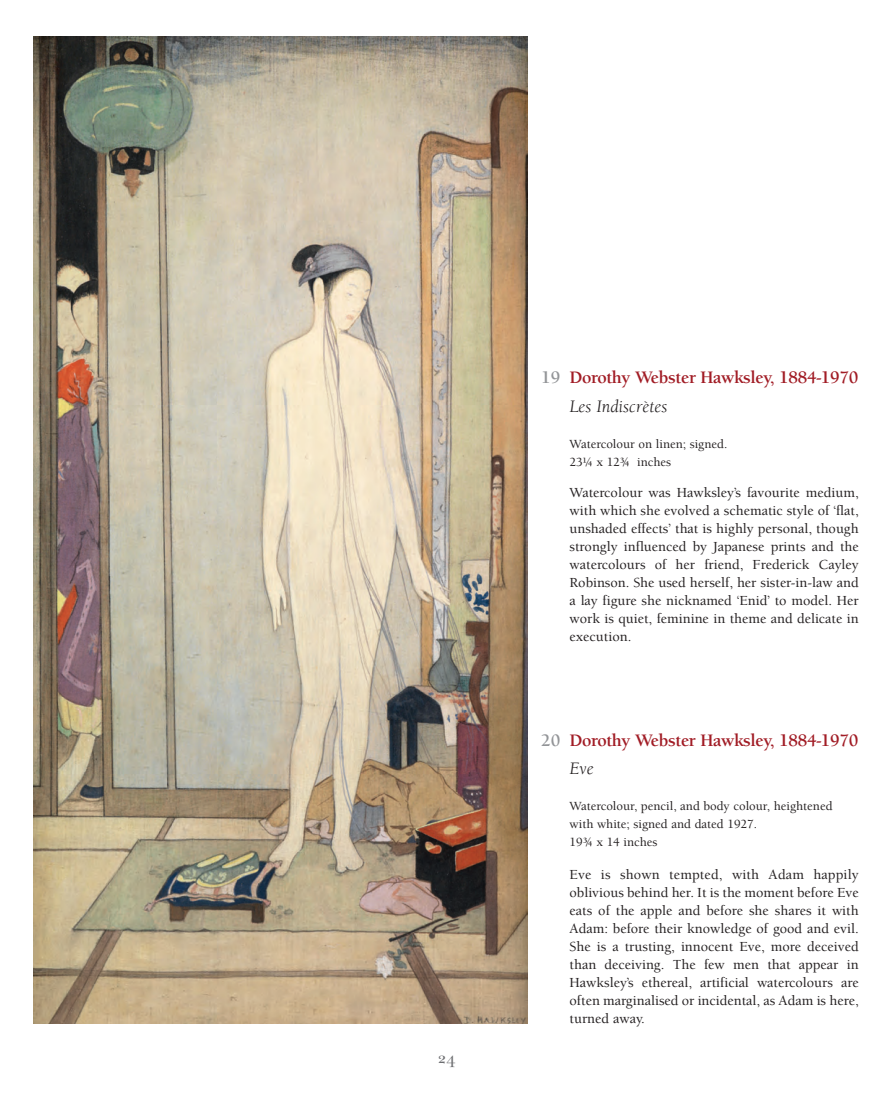
<style>
.page{position:relative;width:896px;height:1107px;background:#fff}
.page>*{position:absolute;margin:0;border:0;box-sizing:border-box;transform-origin:0 0}
.t1{font:700 18px "Berkeley";letter-spacing:-.02em;color:#a11c25}
.t2{font:italic 18px "Berkeley";color:#231f20}
.t3{font:700 18px "Berkeley";color:#939598}
.t4{font:16.5px "New Baskerville SC";color:#6c6d70}
.t5{font:500 14.25px/18px "Berkeley";color:#231f20;text-align:justify}
.t6{font:500 12.75px/18px "Berkeley";color:#231f20}
</style>
<div class="page">
<img style="left:33px;top:37px;width:494px;height:986px">
<p class="t4" style="left:437px;top:1051px;width:20px">24</p>
<p class="t3" style="left:541px;top:371px;width:21px">19</p>
<p class="t1" style="left:569px;top:371px;width:290px">Dorothy Webster Hawksley, 1884-1970</p>
<p class="t2" style="left:569px;top:399px;width:99px">Les Indiscrètes</p>
<p class="t6" style="left:569px;top:436px;width:159px">Watercolour on linen; signed.<br>23¼ x 12¾ inches</p>
<p class="t5" style="left:569px;top:485px;width:290px">Watercolour was Hawksley’s favourite medium, with which she evolved a schematic style of ‘flat, unshaded effects’ that is highly personal, though strongly influenced by Japanese prints and the watercolours of her friend, Frederick Cayley Robinson. She used herself, her sister-in-law and a lay figure she nicknamed ‘Enid’ to model. Her work is quiet, feminine in theme and delicate in execution.</p>
<p class="t3" style="left:541px;top:733px;width:21px">20</p>
<p class="t1" style="left:569px;top:733px;width:290px">Dorothy Webster Hawksley, 1884-1970</p>
<p class="t2" style="left:569px;top:761px;width:26px">Eve</p>
<p class="t6" style="left:569px;top:798px;width:264px">Watercolour, pencil, and body colour, heightened with white; signed and dated 1927.<br>19¾ x 14 inches</p>
<p class="t5" style="left:569px;top:866px;width:290px">Eve is shown tempted, with Adam happily oblivious behind her. It is the moment before Eve eats of the apple and before she shares it with Adam: before their knowledge of good and evil.<br>She is a trusting, innocent Eve, more deceived than deceiving. The few men that appear in Hawksley’s ethereal, artificial watercolours are often marginalised or incidental, as Adam is here, turned away.</p>
</div>
